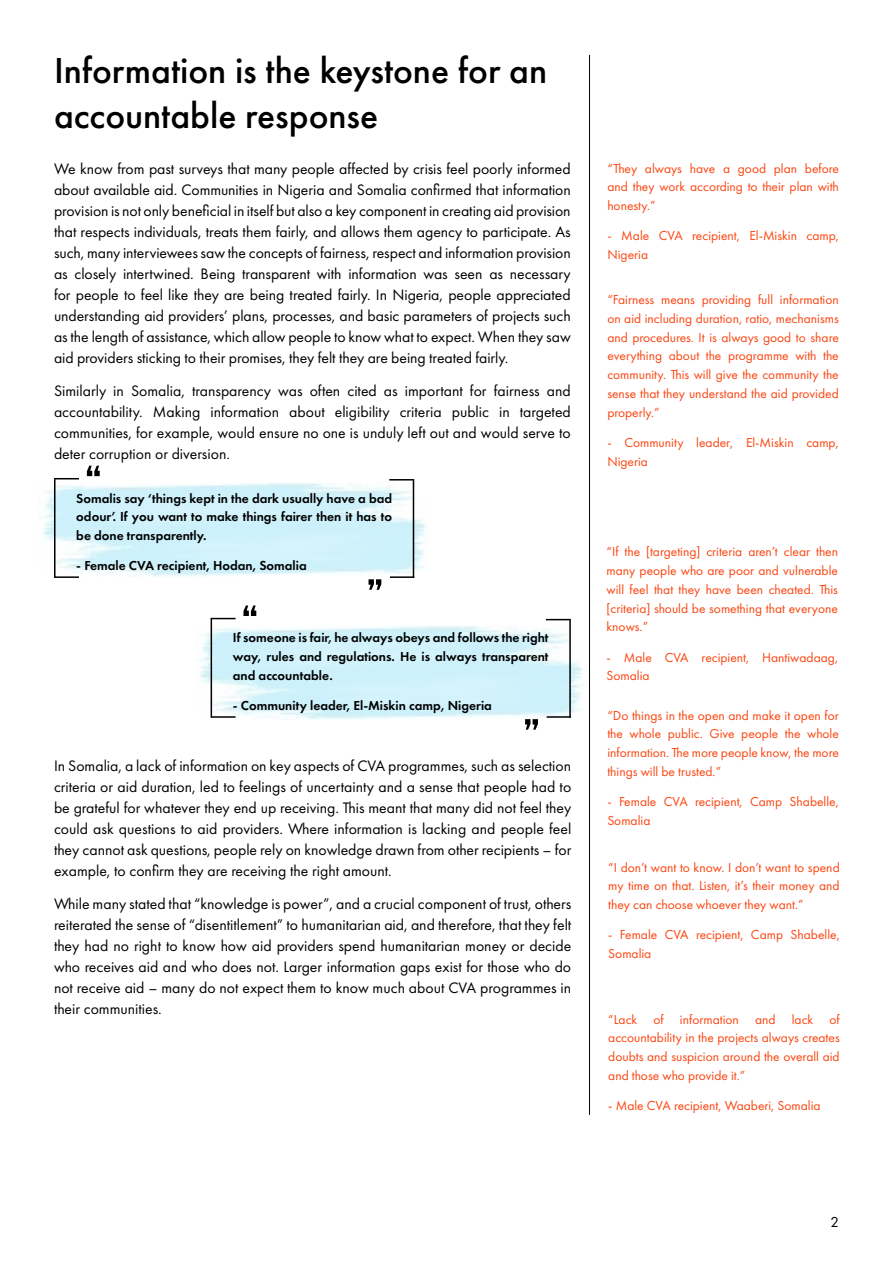
<style>
.page{position:relative;width:893px;height:1263px;background:#fff}
.page>*{position:absolute;margin:0;border:0;box-sizing:border-box;transform-origin:0 0}
.t1{font:51px "Bebas Neue";color:#000}
.t2{font:500 37.5px/45px "Futura PT";color:#000}
.Body{font:15.75px/21px "Futura PT";color:#000;text-align:justify}
.P2{font:15.75px/21px "Futura PT";letter-spacing:-.005em;color:#000;text-align:justify}
.t3{font:15px "Futura PT";color:#000}
.Body-2{font:13.5px/18.8px "Futura PT";color:#fc440f;text-align:justify}
.Body-3{font:600 13.5px/18.8px "Futura PT";color:#000}
</style>
<div class="page">
<hr style="left:589px;top:55px;width:1px;height:1060px;background:#000">
<hr style="left:54px;top:479px;width:2px;height:99px;background:#000">
<hr style="left:55px;top:576px;width:24px;height:2px;background:#000">
<svg style="left:54px;top:478px;width:25px;height:1px"></svg>
<hr style="left:413px;top:480px;width:1px;height:98px;background:#000">
<hr style="left:390px;top:576px;width:24px;height:2px;background:#000">
<svg style="left:389px;top:479px;width:25px;height:1px"></svg>
<hr style="left:211px;top:619px;width:1px;height:99px;background:#000">
<hr style="left:211px;top:716px;width:25px;height:2px;background:#000">
<svg style="left:211px;top:618px;width:25px;height:1px"></svg>
<hr style="left:569px;top:620px;width:2px;height:98px;background:#000">
<hr style="left:547px;top:716px;width:24px;height:2px;background:#000">
<svg style="left:546px;top:619px;width:25px;height:1px"></svg>
<h1 class="t2" style="left:54px;top:48px;width:495px">Information is the keystone for an accountable response</h1>
<p class="P2" style="left:54px;top:158px;width:518px">We know from past surveys that many people affected by crisis feel poorly informed about available aid. Communities in Nigeria and Somalia confirmed that information provision is not only beneficial in itself but also a key component in creating aid provision that respects individuals, treats them fairly, and allows them agency to participate. As such, many interviewees saw the concepts of fairness, respect and information provision as closely intertwined. Being transparent with information was seen as necessary for people to feel like they are being treated fairly. In Nigeria, people appreciated understanding aid providers’ plans, processes, and basic parameters of projects such as the length of assistance, which allow people to know what to expect. When they saw aid providers sticking to their promises, they felt they are being treated fairly.</p>
<p class="Body" style="left:54px;top:380px;width:518px">Similarly in Somalia, transparency was often cited as important for fairness and accountability. Making information about eligibility criteria public in targeted communities, for example, would ensure no one is unduly left out and would serve to deter corruption or diversion.</p>
<h1 class="t1" style="left:85px;top:456px;width:18px">“</h1>
<p class="Body-3" style="left:76px;top:507px;width:317px">odour’. If you want to make things fairer then it has to be done transparently.</p>
<p class="Body-3" style="left:76px;top:556px;width:232px">- Female CVA recipient, Hodan, Somalia</p>
<h1 class="t1" style="left:383px;top:600px;width:18px;rotate:-180deg">“</h1>
<p class="Body-3" style="left:76px;top:489px;width:317px">Somalis say ‘things kept in the dark usually have a bad</p>
<h1 class="t1" style="left:241px;top:596px;width:18px">“</h1>
<p class="Body-3" style="left:233px;top:647px;width:317px">way, rules and regulations. He is always transparent and accountable.</p>
<p class="Body-3" style="left:233px;top:696px;width:260px">- Community leader, El-Miskin camp, Nigeria</p>
<h1 class="t1" style="left:540px;top:739px;width:18px;rotate:-180deg">“</h1>
<p class="Body-3" style="left:233px;top:628px;width:317px">If someone is fair, he always obeys and follows the right</p>
<p class="Body" style="left:54px;top:755px;width:519px">In Somalia, a lack of information on key aspects of CVA programmes, such as selection criteria or aid duration, led to feelings of uncertainty and a sense that people had to be grateful for whatever they end up receiving. This meant that many did not feel they could ask questions to aid providers. Where information is lacking and people feel they cannot ask questions, people rely on knowledge drawn from other recipients – for example, to confirm they are receiving the right amount.</p>
<p class="Body" style="left:54px;top:893px;width:519px">While many stated that “knowledge is power”, and a crucial component of trust, others reiterated the sense of “disentitlement” to humanitarian aid, and therefore, that they felt they had no right to know how aid providers spend humanitarian money or decide who receives aid and who does not. Larger information gaps exist for those who do not receive aid – many do not expect them to know much about CVA programmes in their communities.</p>
<p class="Body-2" style="left:607px;top:159px;width:233px">“They always have a good plan before and they work according to their plan with honesty.”</p>
<p class="Body-2" style="left:607px;top:226px;width:233px">- Male CVA recipient, El-Miskin camp,<br>Nigeria</p>
<p class="Body-2" style="left:607px;top:290px;width:233px">“Fairness means providing full information on aid including duration, ratio, mechanisms and procedures. It is always good to share everything about the programme with the community. This will give the community the sense that they understand the aid provided properly.”</p>
<p class="Body-2" style="left:607px;top:433px;width:233px">- Community leader, El-Miskin camp,<br>Nigeria</p>
<p class="Body-2" style="left:606px;top:542px;width:233px">“If the [targeting] criteria aren’t clear then many people who are poor and vulnerable will feel that they have been cheated. This [criteria] should be something that everyone knows.”</p>
<p class="Body-2" style="left:606px;top:648px;width:233px">- Male CVA recipient, Hantiwadaag,<br>Somalia</p>
<p class="Body-2" style="left:607px;top:705px;width:233px">“Do things in the open and make it open for the whole public. Give people the whole information. The more people know, the more things will be trusted.”</p>
<p class="Body-2" style="left:607px;top:792px;width:233px">- Female CVA recipient, Camp Shabelle,<br>Somalia</p>
<p class="Body-2" style="left:608px;top:858px;width:233px">“I don’t want to know. I don’t want to spend my time on that. Listen, it’s their money and they can choose whoever they want.”</p>
<p class="Body-2" style="left:608px;top:925px;width:233px">- Female CVA recipient, Camp Shabelle,<br>Somalia</p>
<p class="Body-2" style="left:608px;top:1010px;width:233px">“Lack of information and lack of accountability in the projects always creates doubts and suspicion around the overall aid and those who provide it.”</p>
<p class="Body-2" style="left:608px;top:1096px;width:214px">- Male CVA recipient, Waaberi, Somalia</p>
<p class="t3" style="left:830px;top:1213px;width:10px">2</p>
</div>
